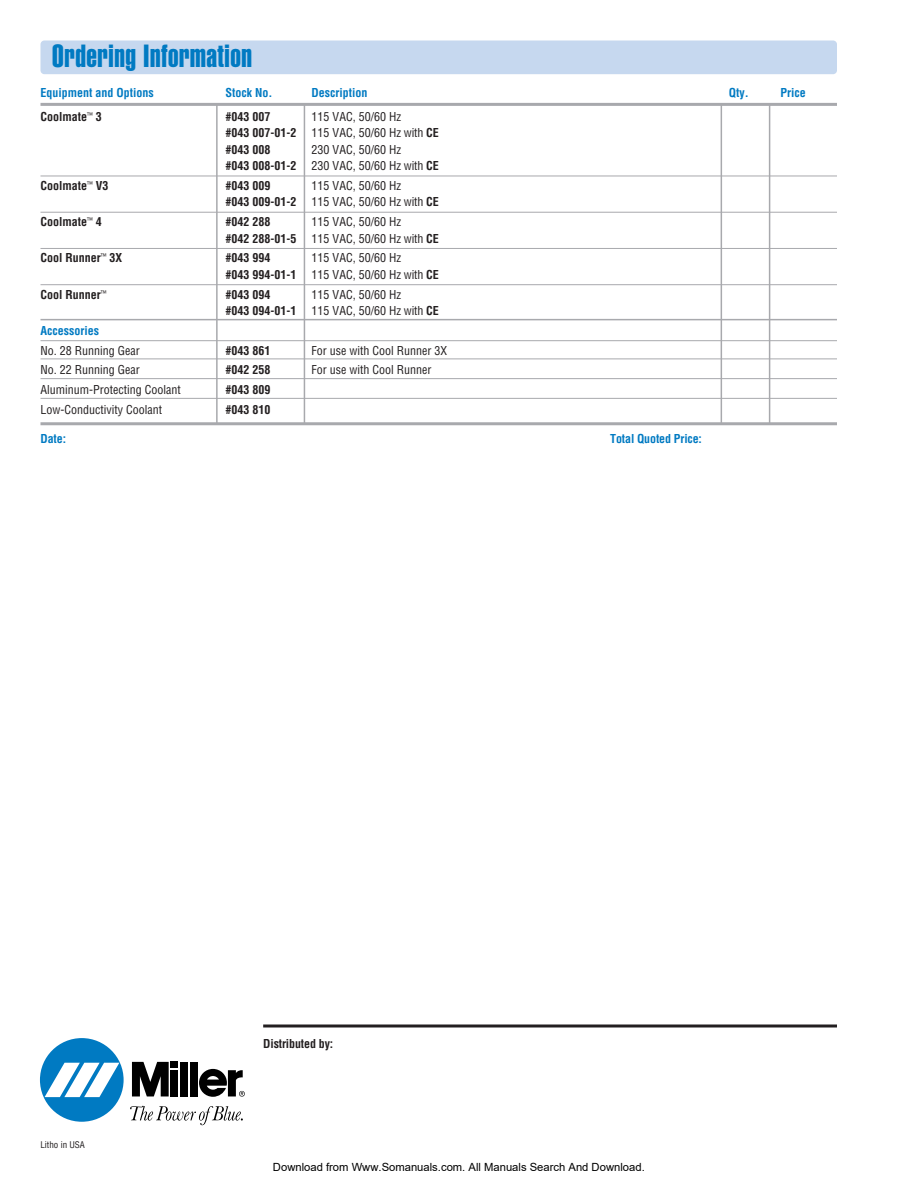
<style>
.page{position:relative;width:918px;height:1188px;background:#fff}
.page>*{position:absolute;margin:0;border:0;box-sizing:border-box;transform-origin:0 0}
.t1{font:31.5px "Helvetica Extra Compressed";letter-spacing:.02em;color:#007ac2}
.t2{font:condensed 12px "Helvetica";color:#231f20}
.t3{font:700 condensed 12px "Helvetica";color:#231f20}
.t4{font:700 condensed 12px "Helvetica";color:#007ac2}
.t5{font:11.25px "Arial";color:#000}
.t6{font:condensed 9px "Helvetica";color:#231f20}
.s1{font-weight:700}
</style>
<div class="page">
<svg style="left:263px;top:1024px;width:574px;height:4px;background:#595657"></svg>
<hr style="left:40px;top:103px;width:797px;height:3px;background:#a8a9ad">
<hr style="left:40px;top:176px;width:797px;height:1px;background:#a8a9ad">
<hr style="left:40px;top:212px;width:797px;height:1px;background:#a8a9ad">
<hr style="left:40px;top:248px;width:797px;height:1px;background:#a8a9ad">
<hr style="left:40px;top:284px;width:797px;height:1px;background:#a8a9ad">
<hr style="left:40px;top:319px;width:797px;height:1px;background:#a8a9ad">
<hr style="left:40px;top:340px;width:797px;height:1px;background:#a8a9ad">
<hr style="left:40px;top:359px;width:797px;height:1px;background:#a8a9ad">
<hr style="left:40px;top:378px;width:797px;height:1px;background:#a8a9ad">
<hr style="left:40px;top:398px;width:797px;height:1px;background:#a8a9ad">
<hr style="left:40px;top:422px;width:797px;height:3px;background:#a8a9ad">
<div style="left:40px;top:40px;width:797px;height:34px;background:#c6d8ef;border-radius:4px"></div>
<hr style="left:216px;top:103px;width:2px;height:320px;background:#a8a9ad">
<hr style="left:304px;top:103px;width:1px;height:320px;background:#a8a9ad">
<hr style="left:721px;top:104px;width:1px;height:319px;background:#a8a9ad">
<hr style="left:769px;top:103px;width:1px;height:321px;background:#a8a9ad">
<svg style="left:130px;top:1106px;width:113px;height:19px"></svg>
<div style="left:40px;top:1038px;width:84px;height:84px;background:#007ac2;border-radius:50%"></div>
<svg style="left:45px;top:1063px;width:74px;height:34px"></svg>
<div style="left:180px;top:1062px;width:8px;height:34px;background:#000"></div>
<div style="left:190px;top:1062px;width:8px;height:34px;background:#000"></div>
<div style="left:170px;top:1062px;width:8px;height:6px;background:#000"></div>
<div style="left:170px;top:1070px;width:8px;height:26px;background:#000"></div>
<svg style="left:132px;top:1062px;width:37px;height:34px"></svg>
<svg style="left:199px;top:1069px;width:46px;height:28px"></svg>
<h1 class="t1" style="left:52px;top:45px;width:201px">Ordering Information</h1>
<p class="t4" style="left:40px;top:88px;width:115px">Equipment and Options</p>
<p class="t4" style="left:226px;top:88px;width:48px">Stock No.</p>
<p class="t4" style="left:312px;top:88px;width:57px">Description</p>
<p class="t4" style="left:729px;top:88px;width:21px">Qty.</p>
<p class="t4" style="left:781px;top:88px;width:27px">Price</p>
<p class="t3" style="left:40px;top:112px;width:63px">Coolmate<sup>™</sup> 3</p>
<p class="t3" style="left:226px;top:112px;width:46px">#043 007</p>
<p class="t2" style="left:312px;top:112px;width:91px">115 VAC, 50/60 Hz</p>
<p class="t3" style="left:226px;top:128px;width:72px">#043 007-01-2</p>
<p class="t2" style="left:312px;top:128px;width:129px">115 VAC, 50/60 Hz with <span class="s1">CE</span></p>
<p class="t3" style="left:226px;top:145px;width:46px">#043 008</p>
<p class="t2" style="left:312px;top:145px;width:91px">230 VAC, 50/60 Hz</p>
<p class="t3" style="left:226px;top:161px;width:72px">#043 008-01-2</p>
<p class="t2" style="left:312px;top:161px;width:129px">230 VAC, 50/60 Hz with <span class="s1">CE</span></p>
<p class="t3" style="left:41px;top:181px;width:69px">Coolmate<sup>™</sup> V3</p>
<p class="t3" style="left:226px;top:181px;width:46px">#043 009</p>
<p class="t2" style="left:312px;top:181px;width:91px">115 VAC, 50/60 Hz</p>
<p class="t3" style="left:226px;top:197px;width:72px">#043 009-01-2</p>
<p class="t2" style="left:312px;top:197px;width:129px">115 VAC, 50/60 Hz with <span class="s1">CE</span></p>
<p class="t3" style="left:41px;top:217px;width:63px">Coolmate<sup>™</sup> 4</p>
<p class="t3" style="left:226px;top:217px;width:46px">#042 288</p>
<p class="t2" style="left:312px;top:217px;width:91px">115 VAC, 50/60 Hz</p>
<p class="t3" style="left:226px;top:234px;width:72px">#042 288-01-5</p>
<p class="t2" style="left:312px;top:234px;width:129px">115 VAC, 50/60 Hz with <span class="s1">CE</span></p>
<p class="t3" style="left:41px;top:253px;width:83px">Cool Runner<sup>™</sup> 3X</p>
<p class="t3" style="left:226px;top:253px;width:46px">#043 994</p>
<p class="t2" style="left:312px;top:253px;width:91px">115 VAC, 50/60 Hz</p>
<p class="t3" style="left:226px;top:270px;width:72px">#043 994-01-1</p>
<p class="t2" style="left:312px;top:270px;width:129px">115 VAC, 50/60 Hz with <span class="s1">CE</span></p>
<p class="t3" style="left:41px;top:290px;width:67px">Cool Runner<sup>™</sup></p>
<p class="t3" style="left:226px;top:290px;width:46px">#043 094</p>
<p class="t2" style="left:312px;top:290px;width:91px">115 VAC, 50/60 Hz</p>
<p class="t3" style="left:226px;top:306px;width:72px">#043 094-01-1</p>
<p class="t2" style="left:312px;top:306px;width:129px">115 VAC, 50/60 Hz with <span class="s1">CE</span></p>
<p class="t4" style="left:40px;top:326px;width:60px">Accessories</p>
<p class="t2" style="left:40px;top:346px;width:101px">No. 28 Running Gear</p>
<p class="t3" style="left:226px;top:346px;width:46px">#043 861</p>
<p class="t2" style="left:312px;top:346px;width:137px">For use with Cool Runner 3X</p>
<p class="t2" style="left:40px;top:365px;width:101px">No. 22 Running Gear</p>
<p class="t3" style="left:226px;top:365px;width:46px">#042 258</p>
<p class="t2" style="left:312px;top:365px;width:121px">For use with Cool Runner</p>
<p class="t2" style="left:40px;top:385px;width:142px">Aluminum-Protecting Coolant</p>
<p class="t3" style="left:226px;top:385px;width:46px">#043 809</p>
<p class="t2" style="left:40px;top:405px;width:123px">Low-Conductivity Coolant</p>
<p class="t3" style="left:226px;top:405px;width:46px">#043 810</p>
<p class="t4" style="left:40px;top:434px;width:27px">Date:</p>
<p class="t4" style="left:610px;top:434px;width:93px">Total Quoted Price:</p>
<p class="t6" style="left:40px;top:1141px;width:46px">Litho in USA</p>
<p class="t3" style="left:263px;top:1039px;width:71px">Distributed by:</p>
<p class="t5" style="left:273px;top:1160px;width:373px">Download from Www.Somanuals.com. All Manuals Search And Download.</p>
</div>
